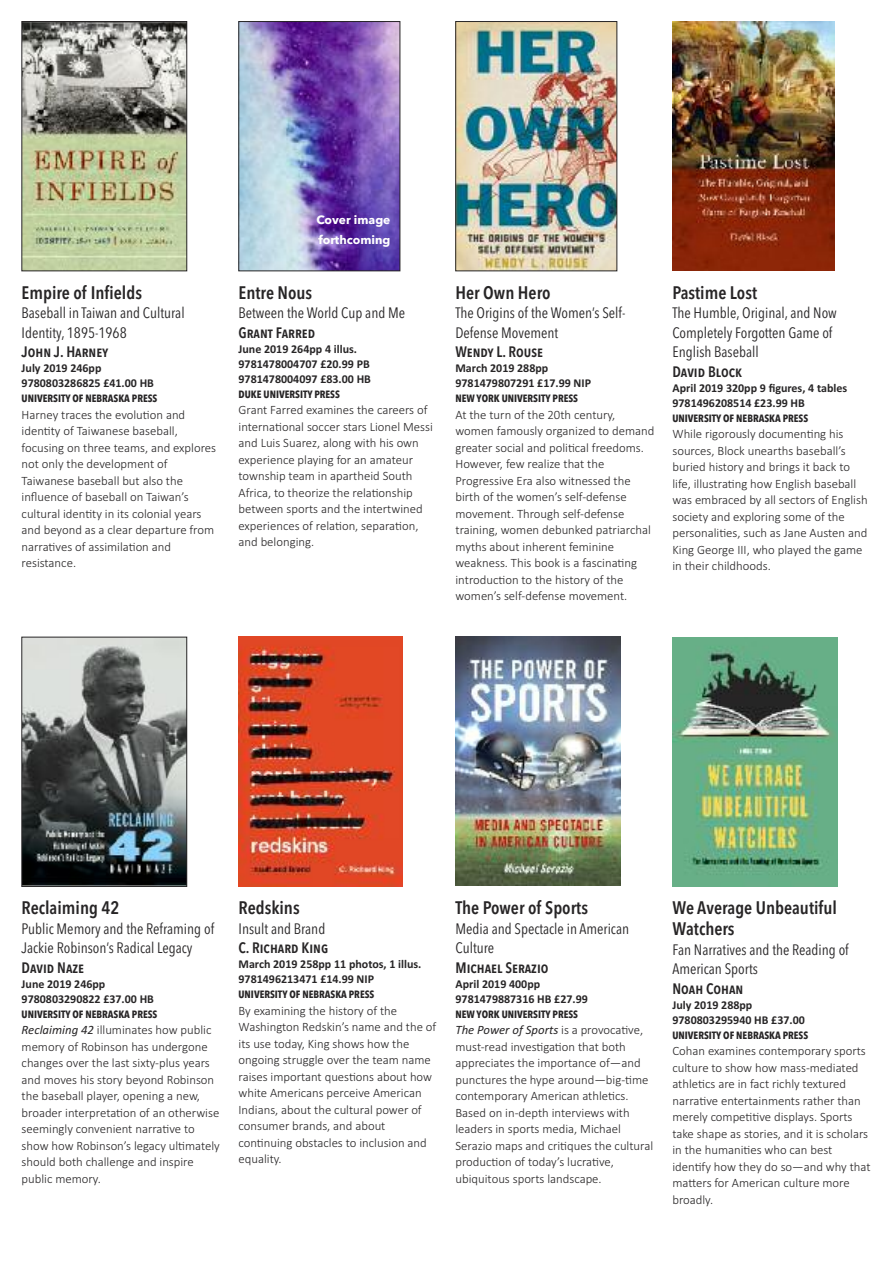
<style>
.page{position:relative;width:893px;height:1263px;background:#fff}
.page>*{position:absolute;margin:0;border:0;box-sizing:border-box;transform-origin:0 0}
.t1{font:600 18px/21px "Avenir Next Condensed";color:#272526}
.t2{font:15px/19.5px "Avenir Next Condensed";color:#272526}
.t3{font:600 15px "Avenir Next Condensed";color:#272526}
.t4{font:300 12.75px/16.5px "Calibri";color:#272526}
.t5{font:700 12px/15px "Calibri";color:#272526}
.t6{font:700 12px/19.6px "Avenir Next";color:#fff}
.t7{font:700 10.5px "Avenir Next Condensed";color:#272526}
.s1{font-weight:400;font-style:italic}
</style>
<div class="page">
<img style="left:239px;top:637px;width:164px;height:250px">
<img style="left:672px;top:21px;width:162px;height:250px">
<img style="left:673px;top:637px;width:165px;height:249px">
<img style="left:24px;top:23px;width:161px;height:246px">
<div style="left:22px;top:21px;width:165px;height:250px;border:1px solid #272526"></div>
<img style="left:24px;top:639px;width:161px;height:246px">
<div style="left:22px;top:637px;width:165px;height:250px;border:1px solid #272526"></div>
<img style="left:455px;top:637px;width:166px;height:249px">
<img style="left:241px;top:23px;width:157px;height:246px">
<div style="left:239px;top:21px;width:161px;height:250px;border:1px solid #272526"></div>
<img style="left:457px;top:23px;width:158px;height:246px">
<div style="left:455px;top:21px;width:162px;height:250px;border:1px solid #272526"></div>
<h1 class="t1" style="left:22px;top:281px;width:122px">Empire of Infields</h1>
<p class="t2" style="left:22px;top:302px;width:165px">Baseball in Taiwan and Cultural<br>Identity, 1895-1968</p>
<p class="t3" style="left:22px;top:339px;width:88px">John J. Harney</p>
<p class="t5" style="left:22px;top:360px;width:134px">July 2019 246pp<br>9780803286825 £41.00 HB</p>
<p class="t7" style="left:22px;top:392px;width:137px">UNIVERSITY OF NEBRASKA PRESS</p>
<p class="t4" style="left:22px;top:406px;width:196px">Harney traces the evolution and identity of Taiwanese baseball, focusing on three teams, and explores not only the development of<br>Taiwanese baseball but also the influence of baseball on Taiwan’s cultural identity in its colonial years and beyond as a clear departure from narratives of assimilation and resistance.</p>
<p class="t6" style="left:316px;top:210px;width:76px">Cover image forthcoming</p>
<h1 class="t1" style="left:239px;top:281px;width:75px">Entre Nous</h1>
<p class="t2" style="left:239px;top:302px;width:168px">Between the World Cup and Me</p>
<p class="t3" style="left:239px;top:319px;width:78px">Grant Farred</p>
<p class="t5" style="left:239px;top:341px;width:134px">June 2019 264pp 4 illus.<br>9781478004707 £20.99 PB<br>9781478004097 £83.00 HB</p>
<p class="t7" style="left:239px;top:388px;width:103px">DUKE UNIVERSITY PRESS</p>
<p class="t4" style="left:239px;top:401px;width:196px">Grant Farred examines the careers of international soccer stars Lionel Messi and Luis Suarez, along with his own experience playing for an amateur township team in apartheid South Africa, to theorize the relationship between sports and the intertwined experiences of relation, separation, and belonging.</p>
<h1 class="t1" style="left:455px;top:281px;width:97px">Her Own Hero</h1>
<p class="t2" style="left:455px;top:302px;width:172px">The Origins of the Women’s Self-<br>Defense Movement</p>
<p class="t3" style="left:455px;top:339px;width:89px">Wendy L. Rouse</p>
<p class="t5" style="left:455px;top:360px;width:137px">March 2019 288pp<br>9781479807291 £17.99 NIP</p>
<p class="t7" style="left:455px;top:392px;width:124px">NEW YORK UNIVERSITY PRESS</p>
<p class="t4" style="left:455px;top:406px;width:200px">At the turn of the 20th century, women famously organized to demand greater social and political freedoms.<br>However, few realize that the Progressive Era also witnessed the birth of the women’s self-defense movement. Through self-defense training, women debunked patriarchal myths about inherent feminine weakness. This book is a fascinating introduction to the history of the women’s self-defense movement.</p>
<h1 class="t1" style="left:672px;top:281px;width:86px">Pastime Lost</h1>
<p class="t2" style="left:672px;top:302px;width:166px">The Humble, Original, and Now<br>Completely Forgotten Game of<br>English Baseball</p>
<p class="t3" style="left:672px;top:358px;width:71px">David Block</p>
<p class="t5" style="left:672px;top:380px;width:176px">April 2019 320pp 9 figures, 4 tables<br>9781496208514 £23.99 HB</p>
<p class="t7" style="left:672px;top:412px;width:137px">UNIVERSITY OF NEBRASKA PRESS</p>
<p class="t4" style="left:672px;top:425px;width:197px">While rigorously documenting his sources, Block unearths baseball’s buried history and brings it back to life, illustrating how English baseball was embraced by all sectors of English society and exploring some of the personalities, such as Jane Austen and King George III, who played the game in their childhoods.</p>
<h1 class="t1" style="left:22px;top:897px;width:99px">Reclaiming 42</h1>
<p class="t2" style="left:22px;top:918px;width:194px">Public Memory and the Reframing of<br>Jackie Robinson’s Radical Legacy</p>
<p class="t3" style="left:22px;top:954px;width:64px">David Naze</p>
<p class="t5" style="left:22px;top:976px;width:134px">June 2019 246pp<br>9780803290822 £37.00 HB</p>
<p class="t7" style="left:22px;top:1008px;width:137px">UNIVERSITY OF NEBRASKA PRESS</p>
<p class="t4" style="left:22px;top:1021px;width:200px"><span class="s1">Reclaiming 42</span> illuminates how public memory of Robinson has undergone changes over the last sixty-plus years and moves his story beyond Robinson the baseball player, opening a new, broader interpretation of an otherwise seemingly convenient narrative to show how Robinson’s legacy ultimately should both challenge and inspire public memory.</p>
<h1 class="t1" style="left:239px;top:897px;width:63px">Redskins</h1>
<p class="t2" style="left:239px;top:918px;width:88px">Insult and Brand</p>
<p class="t3" style="left:239px;top:935px;width:91px">C. Richard King</p>
<p class="t5" style="left:239px;top:956px;width:184px">March 2019 258pp 11 photos, 1 illus.<br>9781496213471 £14.99 NIP</p>
<p class="t7" style="left:239px;top:988px;width:137px">UNIVERSITY OF NEBRASKA PRESS</p>
<p class="t4" style="left:239px;top:1002px;width:199px">By examining the history of the<br>Washington Redskin’s name and the of its use today, King shows how the ongoing struggle over the team name raises important questions about how white Americans perceive American<br>Indians, about the cultural power of consumer brands, and about continuing obstacles to inclusion and equality.</p>
<h1 class="t1" style="left:455px;top:897px;width:134px">The Power of Sports</h1>
<p class="t2" style="left:455px;top:918px;width:175px">Media and Spectacle in American<br>Culture</p>
<p class="t3" style="left:455px;top:954px;width:95px">Michael Serazio</p>
<p class="t5" style="left:455px;top:976px;width:134px">April 2019 400pp<br>9781479887316 HB £27.99</p>
<p class="t7" style="left:455px;top:1008px;width:124px">NEW YORK UNIVERSITY PRESS</p>
<p class="t4" style="left:455px;top:1021px;width:199px"><span class="s1">The Power of Sports</span> is a provocative, must-read investigation that both appreciates the importance of—and punctures the hype around—big-time contemporary American athletics.<br>Based on in-depth interviews with leaders in sports media, Michael Serazio maps and critiques the cultural production of today’s lucrative, ubiquitous sports landscape.</p>
<h1 class="t1" style="left:672px;top:897px;width:166px">We Average Unbeautiful<br>Watchers</h1>
<p class="t2" style="left:672px;top:939px;width:178px">Fan Narratives and the Reading of<br>American Sports</p>
<p class="t3" style="left:672px;top:975px;width:72px">Noah Cohan</p>
<p class="t5" style="left:672px;top:997px;width:134px">July 2019 288pp<br>9780803295940 HB £37.00</p>
<p class="t7" style="left:672px;top:1029px;width:137px">UNIVERSITY OF NEBRASKA PRESS</p>
<p class="t4" style="left:672px;top:1042px;width:200px">Cohan examines contemporary sports culture to show how mass-mediated athletics are in fact richly textured narrative entertainments rather than merely competitive displays. Sports take shape as stories, and it is scholars in the humanities who can best identify how they do so—and why that matters for American culture more broadly.</p>
</div>
